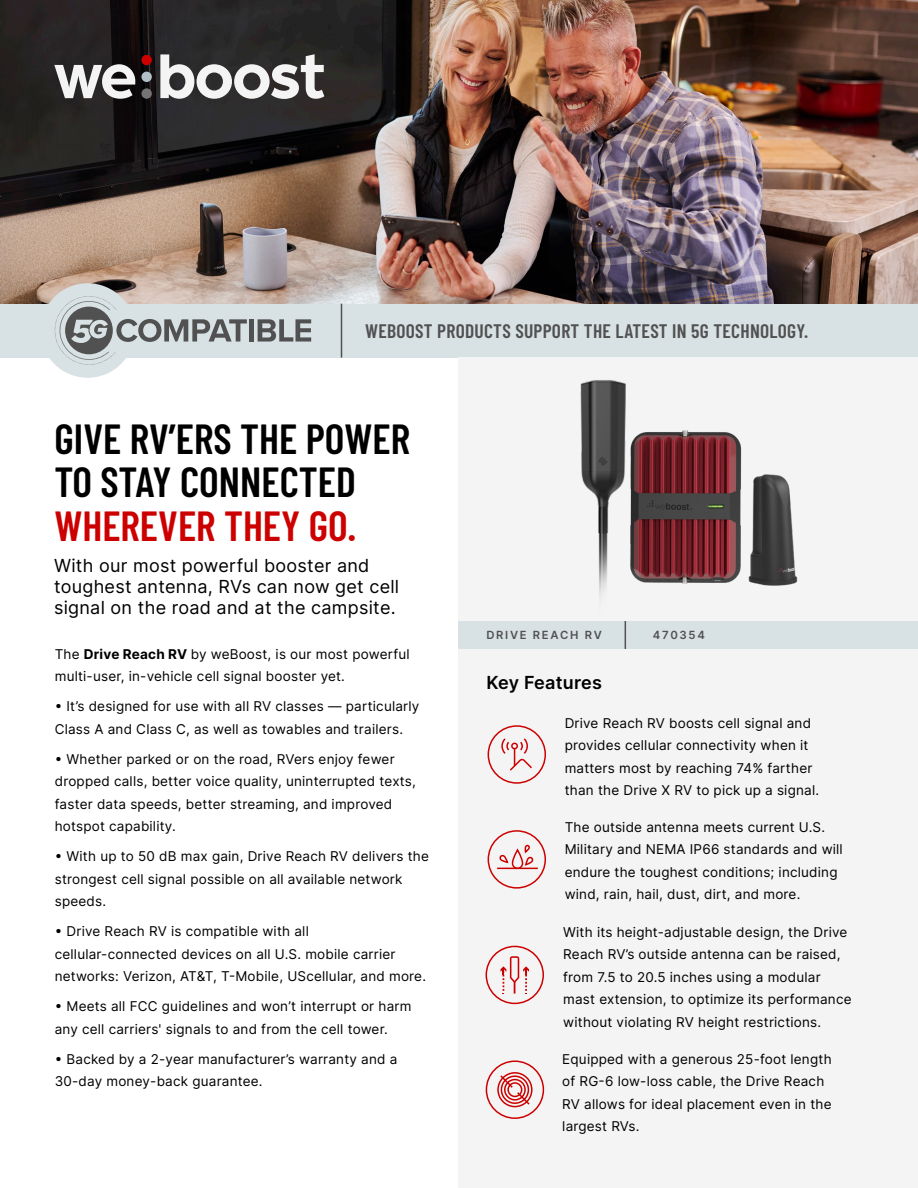
<style>
.page{position:relative;width:918px;height:1188px;background:#fff}
.page>*{position:absolute;margin:0;border:0;box-sizing:border-box;transform-origin:0 0}
.t1{font:600 42px/43.5px "Barlow Condensed";color:#000}
.t2{font:600 42px "Barlow Condensed";color:#cd0000}
.t3{font:600 19.5px "Barlow Condensed";letter-spacing:.015em;color:#515151}
.t4{font:18px/21px "Inter";letter-spacing:.015em;color:#000}
.t5{font:600 18px "Inter";letter-spacing:.015em;color:#000}
.t6{font:13.5px/22.5px "Inter";letter-spacing:.015em;color:#000}
.t7{font:600 11.25px "Inter";letter-spacing:.15em;color:#515151}
.s1{font-weight:700}
</style>
<div class="page">
<img style="left:0;top:0;width:918px;height:304px">
<div style="left:0;top:304px;width:918px;height:54px;background:#d8e1e4"></div>
<div style="left:40px;top:283px;width:95px;height:95px;background:#d8e1e4;border-radius:50%"></div>
<svg style="left:55px;top:296px;width:192px;height:69px"></svg>
<div style="left:249px;top:319px;width:5px;height:23px;background:#515151"></div>
<svg style="left:258px;top:319px;width:53px;height:23px"></svg>
<div style="left:459px;top:357px;width:459px;height:831px;background:#f4f4f4"></div>
<div style="left:459px;top:621px;width:459px;height:28px;background:#d8e1e4"></div>
<img style="left:580px;top:380px;width:218px;height:263px">
<hr style="left:341px;top:304px;width:1px;height:54px;background:#515151">
<div style="left:486px;top:946px;width:58px;height:58px;border:2px solid #cd0000;border-radius:50%"></div>
<svg style="left:500px;top:956px;width:29px;height:38px"></svg>
<div style="left:488px;top:830px;width:58px;height:59px;border:2px solid #cd0000;border-radius:50%"></div>
<div style="left:512px;top:849px;width:11px;height:20px;border:2px solid #cd0000;border-radius:5px"></div>
<svg style="left:524px;top:844px;width:10px;height:22px"></svg>
<svg style="left:499px;top:854px;width:10px;height:10px"></svg>
<hr style="left:497px;top:868px;width:41px;height:1px;background:#cd0000">
<div style="left:488px;top:725px;width:58px;height:59px;border:2px solid #cd0000;border-radius:50%"></div>
<svg style="left:501px;top:738px;width:31px;height:33px"></svg>
<div style="left:486px;top:1060px;width:58px;height:59px;border:2px solid #cd0000;border-radius:50%"></div>
<div style="left:497px;top:1072px;width:36px;height:35px;border:2px solid #cd0000;border-radius:50%"></div>
<svg style="left:499px;top:1074px;width:32px;height:32px"></svg>
<svg style="left:625px;top:621px;width:1px;height:28px"></svg>
<svg style="left:54px;top:64px;width:81px;height:35px"></svg>
<div style="left:141px;top:55px;width:11px;height:10px;background:#cd0000;border-radius:50%"></div>
<div style="left:141px;top:72px;width:11px;height:10px;background:#b0c0c6;border-radius:50%"></div>
<div style="left:141px;top:88px;width:11px;height:11px;background:#747474;border-radius:50%"></div>
<svg style="left:160px;top:54px;width:164px;height:45px"></svg>
<h2 class="t3" style="left:365px;top:317px;width:445px">WEBOOST PRODUCTS SUPPORT THE LATEST IN 5G TECHNOLOGY.</h2>
<h1 class="t1" style="left:55px;top:414px;width:357px">GIVE RV’ERS THE POWER<br>TO STAY CONNECTED</h1>
<h1 class="t2" style="left:55px;top:496px;width:303px">WHEREVER THEY GO.</h1>
<h3 class="t4" style="left:54px;top:554px;width:347px">With our most powerful booster and toughest antenna, RVs can now get cell signal on the road and at the campsite.</h3>
<p class="t6" style="left:55px;top:642px;width:357px">The <span class="s1">Drive Reach RV</span> by weBoost, is our most powerful multi-user, in-vehicle cell signal booster yet.</p>
<p class="t6" style="left:55px;top:695px;width:366px;text-indent:12px">It’s designed for use with all RV classes — particularly<br>Class A and Class C, as well as towables and trailers.</p>
<p class="t6" style="left:55px;top:747px;width:363px;text-indent:12px">Whether parked or on the road, RVers enjoy fewer dropped calls, better voice quality, uninterrupted texts, faster data speeds, better streaming, and improved hotspot capability.</p>
<p class="t6" style="left:55px;top:845px;width:376px;text-indent:12px">With up to 50 dB max gain, Drive Reach RV delivers the strongest cell signal possible on all available network speeds.</p>
<p class="t6" style="left:55px;top:920px;width:373px;text-indent:12px">Drive Reach RV is compatible with all cellular-connected devices on all U.S. mobile carrier networks: Verizon, AT&amp;T, T-Mobile, UScellular, and more.</p>
<p class="t6" style="left:55px;top:995px;width:358px;text-indent:12px">Meets all FCC guidelines and won’t interrupt or harm any cell carriers' signals to and from the cell tower.</p>
<p class="t6" style="left:55px;top:1047px;width:344px;text-indent:12px">Backed by a 2-year manufacturer’s warranty and a<br>30-day money-back guarantee.</p>
<p class="t7" style="left:486px;top:627px;width:117px">DRIVE REACH RV</p>
<p class="t7" style="left:653px;top:627px;width:53px">470354</p>
<h3 class="t5" style="left:486px;top:669px;width:117px">Key Features</h3>
<p class="t6" style="left:565px;top:711px;width:256px">Drive Reach RV boosts cell signal and provides cellular connectivity when it matters most by reaching 74% farther than the Drive X RV to pick up a signal.</p>
<p class="t6" style="left:565px;top:815px;width:280px">The outside antenna meets current U.S.<br>Military and NEMA IP66 standards and will endure the toughest conditions; including wind, rain, hail, dust, dirt, and more.</p>
<p class="t6" style="left:563px;top:920px;width:290px">With its height-adjustable design, the Drive Reach RV’s outside antenna can be raised, from 7.5 to 20.5 inches using a modular mast extension, to optimize its performance without violating RV height restrictions.</p>
<p class="t6" style="left:562px;top:1047px;width:271px">Equipped with a generous 25-foot length of RG-6 low-loss cable, the Drive Reach RV allows for ideal placement even in the largest RVs.</p>
</div>
